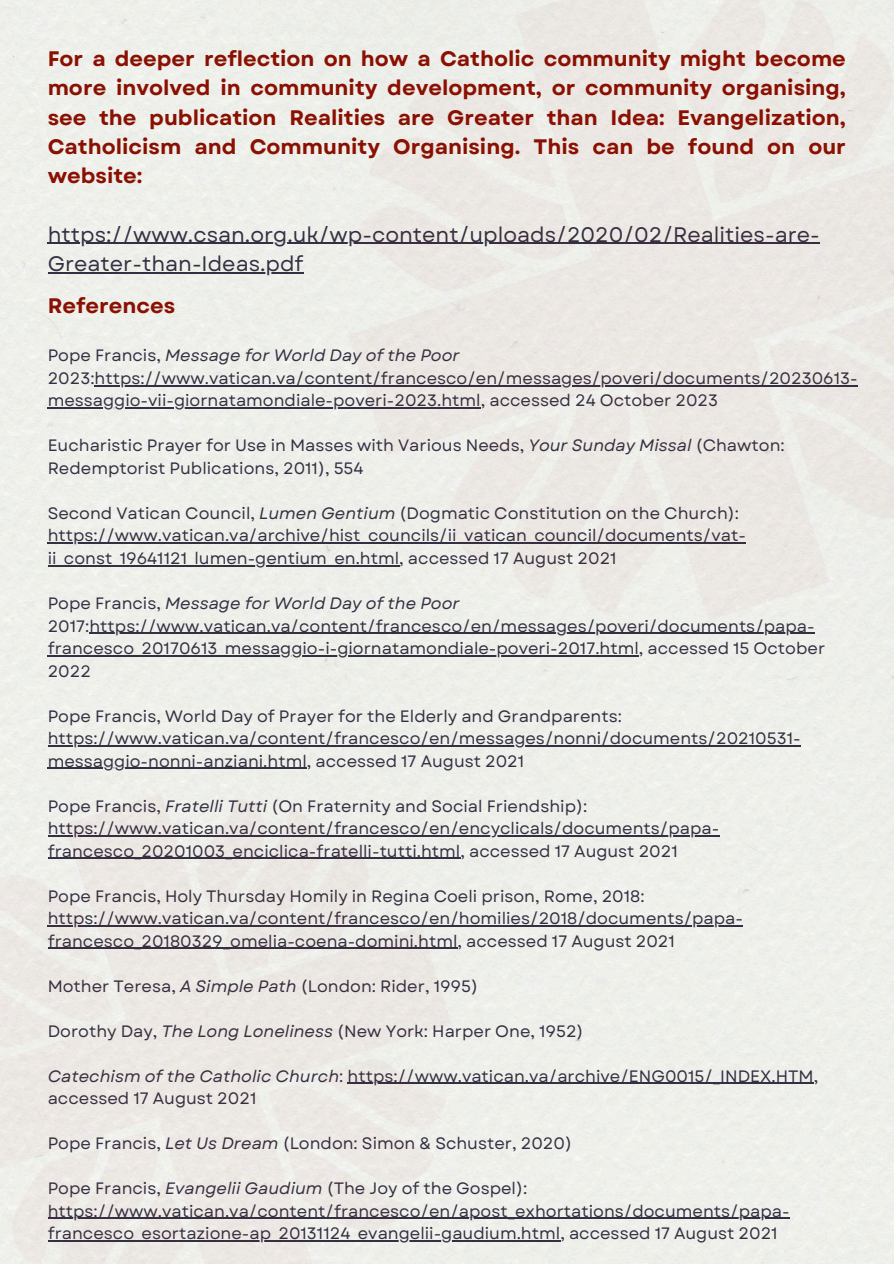
<style>
.page{position:relative;width:894px;height:1264px;background:#fff}
.page>*{position:absolute;margin:0;border:0;box-sizing:border-box;transform-origin:0 0}
.t1{font:700 21px/29.2px "Garet";color:#8a1002;text-align:justify}
.t2{font:21px "Garet";color:#352f42}
.t3{font:16.5px/22.5px "Garet";color:#352f42}
.s1{font-style:italic}
</style>
<div class="page">
<div style="left:0;top:0;width:893px;height:1263px;background:#eff0eb"></div>
<hr style="left:48px;top:243px;width:771px;height:1px;background:#352f42">
<hr style="left:48px;top:272px;width:255px;height:1px;background:#352f42">
<hr style="left:95px;top:385px;width:762px;height:1px;background:#352f42">
<hr style="left:48px;top:407px;width:432px;height:1px;background:#352f42">
<hr style="left:48px;top:542px;width:697px;height:1px;background:#352f42">
<hr style="left:48px;top:565px;width:351px;height:1px;background:#352f42">
<hr style="left:89px;top:632px;width:725px;height:1px;background:#352f42">
<hr style="left:48px;top:655px;width:590px;height:1px;background:#352f42">
<hr style="left:48px;top:745px;width:752px;height:1px;background:#352f42">
<hr style="left:48px;top:835px;width:671px;height:1px;background:#352f42">
<hr style="left:48px;top:925px;width:694px;height:1px;background:#352f42">
<hr style="left:347px;top:1082px;width:466px;height:1px;background:#352f42">
<hr style="left:48px;top:1217px;width:741px;height:1px;background:#352f42">
<hr style="left:48px;top:1240px;width:512px;height:1px;background:#352f42">
<div style="left:0;top:730px;width:514px;height:533px;background:#edebe6"></div>
<div style="left:271px;top:0;width:622px;height:698px;background:#edebe6"></div>
<p class="t1" style="left:48px;top:44px;width:799px">For a deeper reflection on how a Catholic community might become more involved in community development, or community organising, see the publication Realities are Greater than Idea: Evangelization, Catholicism and Community Organising. This can be found on our website:</p>
<h1 class="t2" style="left:48px;top:219px;width:773px">https://www.csan.org.uk/wp-content/uploads/2020/02/Realities-are-</h1>
<h2 class="t2" style="left:48px;top:248px;width:257px">Greater-than-Ideas.pdf</h2>
<h1 class="t1" style="left:48px;top:291px;width:129px">References</h1>
<p class="t3" style="left:48px;top:344px;width:811px">Pope Francis, <span class="s1">Message for World Day of the Poor<br></span>2023:https://www.vatican.va/content/francesco/en/messages/poveri/documents/20230613-</p>
<p class="t3" style="left:48px;top:389px;width:671px">messaggio-vii-giornatamondiale-poveri-2023.html, accessed 24 October 2023</p>
<p class="t3" style="left:48px;top:434px;width:738px">Eucharistic Prayer for Use in Masses with Various Needs, <span class="s1">Your Sunday Missal</span> (Chawton:<br>Redemptorist Publications, 2011), 554</p>
<p class="t3" style="left:48px;top:502px;width:692px">Second Vatican Council, <span class="s1">Lumen Gentium</span> (Dogmatic Constitution on the Church):</p>
<p class="t3" style="left:48px;top:524px;width:699px">https://www.vatican.va/archive/hist_councils/ii_vatican_council/documents/vat-</p>
<p class="t3" style="left:48px;top:547px;width:570px">ii_const_19641121_lumen-gentium_en.html, accessed 17 August 2021</p>
<p class="t3" style="left:48px;top:592px;width:768px">Pope Francis, <span class="s1">Message for World Day of the Poor<br></span>2017:https://www.vatican.va/content/francesco/en/messages/poveri/documents/papa-</p>
<p class="t3" style="left:48px;top:637px;width:778px">francesco_20170613_messaggio-i-giornatamondiale-poveri-2017.html, accessed 15 October<br>2022</p>
<p class="t3" style="left:48px;top:704px;width:575px">Pope Francis, World Day of Prayer for the Elderly and Grandparents:</p>
<p class="t3" style="left:48px;top:727px;width:754px">https://www.vatican.va/content/francesco/en/messages/nonni/documents/20210531-</p>
<p class="t3" style="left:48px;top:749px;width:478px">messaggio-nonni-anziani.html, accessed 17 August 2021</p>
<p class="t3" style="left:48px;top:794px;width:541px">Pope Francis, <span class="s1">Fratelli Tutti</span> (On Fraternity and Social Friendship):</p>
<p class="t3" style="left:48px;top:817px;width:673px">https://www.vatican.va/content/francesco/en/encyclicals/documents/papa&shy;francesco_20201003_enciclica-fratelli-tutti.html, accessed 17 August 2021</p>
<p class="t3" style="left:48px;top:884px;width:598px">Pope Francis, Holy Thursday Homily in Regina Coeli prison, Rome, 2018:</p>
<p class="t3" style="left:48px;top:907px;width:696px">https://www.vatican.va/content/francesco/en/homilies/2018/documents/papa&shy;francesco_20180329_omelia-coena-domini.html, accessed 17 August 2021</p>
<p class="t3" style="left:48px;top:974px;width:432px">Mother Teresa, <span class="s1">A Simple Path</span> (London: Rider, 1995)</p>
<p class="t3" style="left:48px;top:1019px;width:537px">Dorothy Day, <span class="s1">The Long Loneliness</span> (New York: Harper One, 1952)</p>
<p class="t3" style="left:48px;top:1064px;width:771px"><span class="s1">Catechism of the Catholic Church</span>: https://www.vatican.va/archive/ENG0015/_INDEX.HTM, accessed 17 August 2021</p>
<p class="t3" style="left:48px;top:1132px;width:525px">Pope Francis, <span class="s1">Let Us Dream</span> (London: Simon &amp; Schuster, 2020)</p>
<p class="t3" style="left:48px;top:1177px;width:743px">Pope Francis, <span class="s1">Evangelii Gaudium</span> (The Joy of the Gospel): https://www.vatican.va/content/francesco/en/apost_exhortations/documents/papa&shy;francesco_esortazione-ap_20131124_evangelii-gaudium.html, accessed 17 August 2021</p>
</div>
